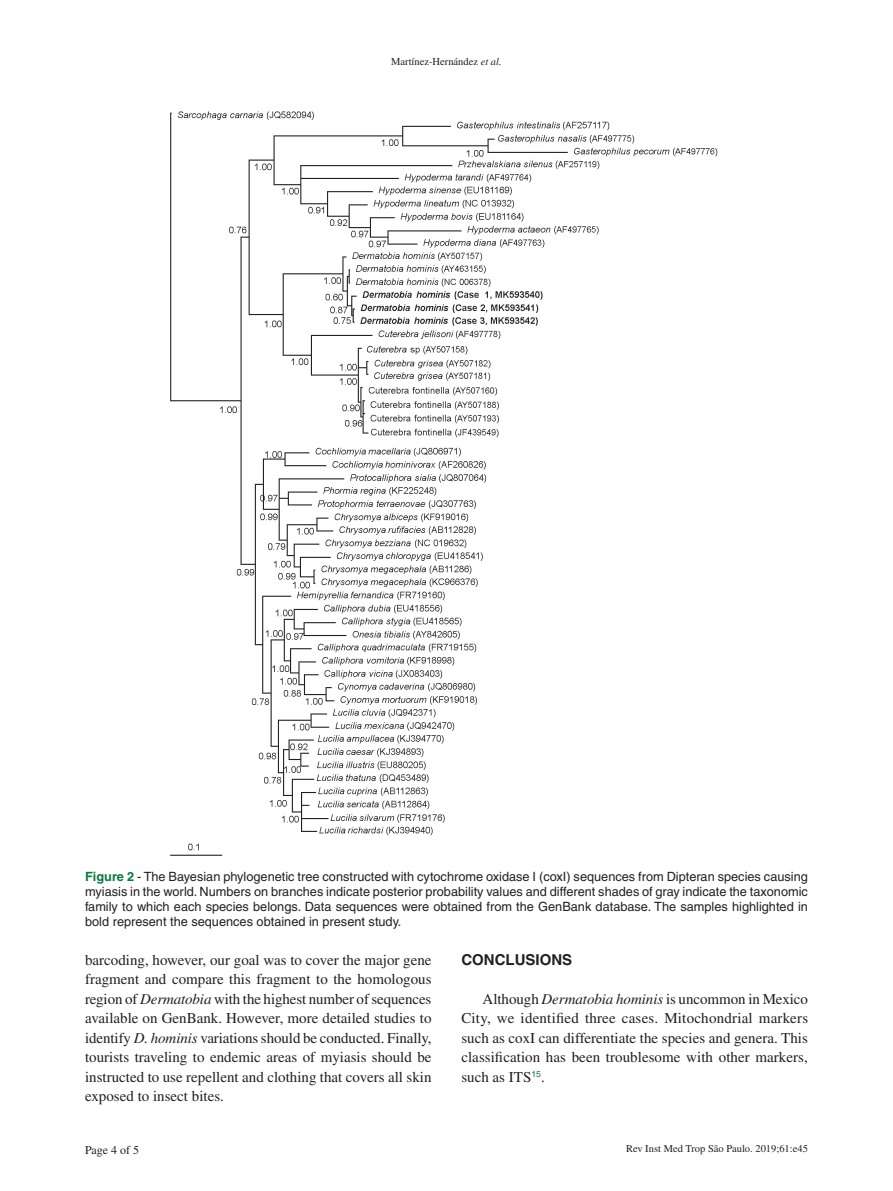
<style>
.page{position:relative;width:893px;height:1191px;background:#fff}
.page>*{position:absolute;margin:0;border:0;box-sizing:border-box;transform-origin:0 0}
.t1{font:15px/19.5px "Times";color:#231f20;text-align:justify}
.t2{font:700 15px "Helvetica";color:#231f20}
.t3{font:12.75px/15px "Helvetica";color:#231f20;text-align:justify}
.t4{font:12px "Times";color:#231f20}
.t5{font:10.5px "Times";color:#231f20}
.s1{font-style:italic}
.s2{font-weight:700;color:#0d793d}
</style>
<div class="page">
<img style="left:170px;top:111px;width:548px;height:745px">
<p class="t5" style="left:391px;top:56px;width:112px">Martínez-Hernández <span class="s1">et al.</span></p>
<p class="t3" style="left:85px;top:868px;width:724px"><span class="s2">Figure 2</span> - The Bayesian phylogenetic tree constructed with cytochrome oxidase I (coxI) sequences from Dipteran species causing myiasis in the world. Numbers on branches indicate posterior probability values and different shades of gray indicate the taxonomic family to which each species belongs. Data sequences were obtained from the GenBank database. The samples highlighted in bold represent the sequences obtained in present study.</p>
<p class="t2" style="left:461px;top:950px;width:112px">CONCLUSIONS</p>
<p class="t1" style="left:461px;top:988px;width:348px;text-indent:21px">Although <span class="s1">Dermatobia hominis</span> is uncommon in Mexico City, we identified three cases. Mitochondrial markers such as coxI can differentiate the species and genera. This classification has been troublesome with other markers, such as ITS<sup>15</sup>.</p>
<p class="t1" style="left:85px;top:949px;width:348px">barcoding, however, our goal was to cover the major gene fragment and compare this fragment to the homologous region of <span class="s1">Dermatobia</span> with the highest number of sequences available on GenBank. However, more detailed studies to identify <span class="s1">D. hominis</span> variations should be conducted. Finally, tourists traveling to endemic areas of myiasis should be instructed to use repellent and clothing that covers all skin exposed to insect bites.</p>
<p class="t4" style="left:85px;top:1142px;width:56px">Page 4 of 5</p>
<p class="t5" style="left:626px;top:1143px;width:183px">Rev Inst Med Trop São Paulo. 2019;61:e45</p>
</div>
